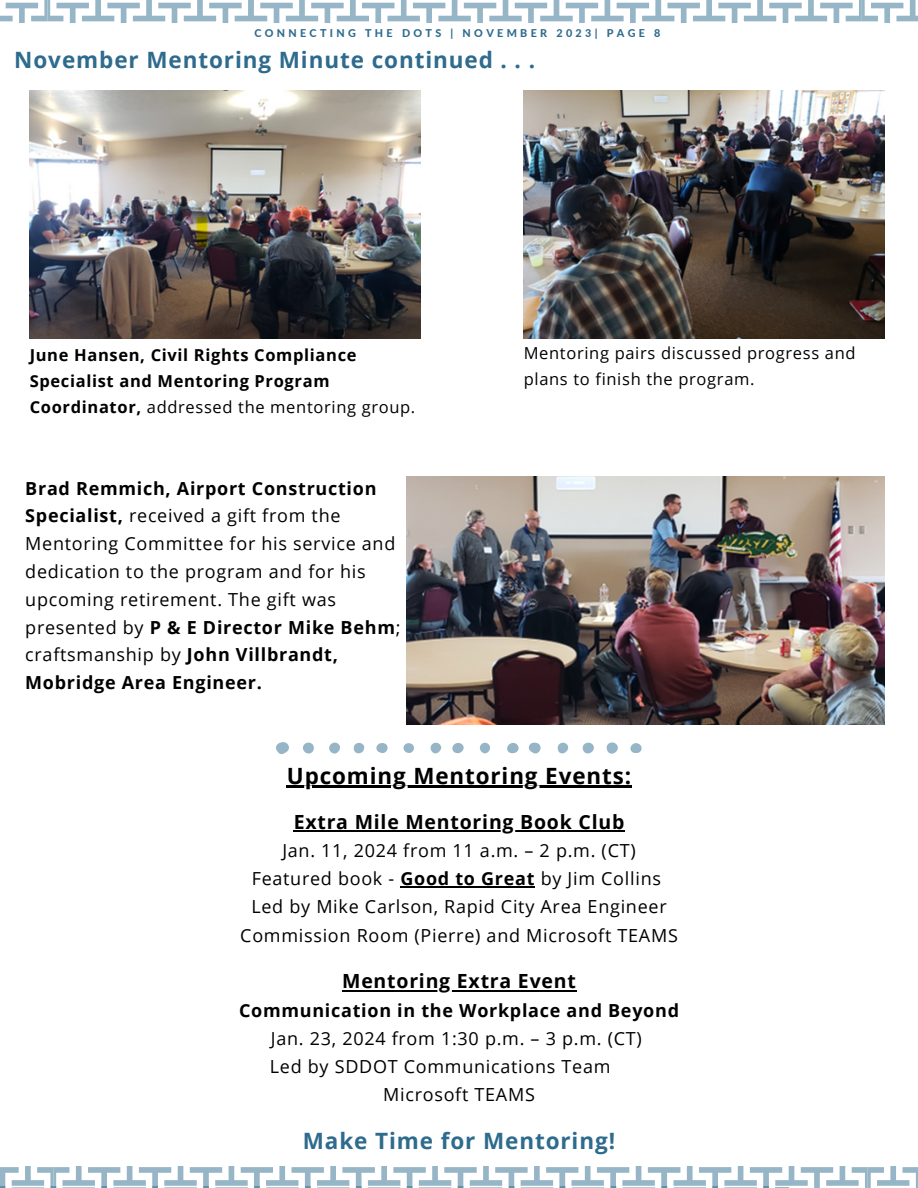
<style>
.page{position:relative;width:918px;height:1188px;background:#fff}
.page>*{position:absolute;margin:0;border:0;box-sizing:border-box;transform-origin:0 0}
.t1{font:700 22.5px "Open Sans";letter-spacing:.04em;color:#2e6b8d}
.t2{font:700 22.35px "Open Sans";letter-spacing:.04em;color:#000}
.t3{font:700 19.5px "Open Sans";letter-spacing:.04em;color:#000}
.t4{font:18px/27.8px "Open Sans";letter-spacing:.04em;color:#000}
.t5{font:700 18px "Open Sans";letter-spacing:.04em;color:#000}
.t6{font:700 16.5px/25.8px "Open Sans";letter-spacing:.04em;color:#000}
.t7{font:16.5px/25.8px "Open Sans";letter-spacing:.04em;color:#000}
.t8{font:800 10.8px "Lato";letter-spacing:.31em;color:#2e6b8d}
.s1{font-weight:400}
.s2{font-weight:700}
</style>
<div class="page">
<svg style="left:0;top:0;width:918px;height:22px"></svg>
<svg style="left:0;top:1166px;width:918px;height:22px"></svg>
<img style="left:30px;top:90px;width:390px;height:249px">
<img style="left:524px;top:90px;width:360px;height:249px">
<img style="left:407px;top:477px;width:478px;height:247px">
<hr style="left:287px;top:786px;width:345px;height:2px;background:#000">
<hr style="left:294px;top:830px;width:331px;height:2px;background:#000">
<hr style="left:400px;top:887px;width:135px;height:1px;background:#000">
<hr style="left:342px;top:990px;width:235px;height:1px;background:#000">
<svg style="left:276px;top:742px;width:13px;height:12px"></svg>
<svg style="left:529px;top:743px;width:12px;height:10px"></svg>
<svg style="left:607px;top:742px;width:11px;height:12px"></svg>
<div style="left:583px;top:743px;width:11px;height:10px;background:#96b5c6;border-radius:50%"></div>
<div style="left:303px;top:743px;width:11px;height:11px;background:#96b5c6;border-radius:50%"></div>
<svg style="left:507px;top:743px;width:12px;height:11px"></svg>
<div style="left:329px;top:743px;width:11px;height:11px;background:#96b5c6;border-radius:50%"></div>
<div style="left:452px;top:743px;width:12px;height:10px;background:#96b5c6;border-radius:50%"></div>
<svg style="left:376px;top:743px;width:12px;height:10px"></svg>
<div style="left:558px;top:743px;width:10px;height:10px;background:#96b5c6;border-radius:5px"></div>
<svg style="left:630px;top:743px;width:12px;height:10px"></svg>
<div style="left:431px;top:743px;width:10px;height:10px;background:#96b5c6;border-radius:50%"></div>
<div style="left:354px;top:743px;width:10px;height:10px;background:#96b5c6;border-radius:5px"></div>
<svg style="left:480px;top:743px;width:10px;height:10px"></svg>
<div style="left:403px;top:743px;width:11px;height:10px;background:#96b5c6;border-radius:50%"></div>
<p class="t8" style="left:254px;top:26px;width:408px">CONNECTING THE DOTS | NOVEMBER 2023| PAGE 8</p>
<p class="t1" style="left:14px;top:44px;width:522px">November Mentoring Minute continued . . .</p>
<p class="t6" style="left:30px;top:342px;width:387px">June Hansen, Civil Rights Compliance<br>Specialist and Mentoring Program<br>Coordinator, <span class="s1">addressed the mentoring group.</span></p>
<p class="t4" style="left:25px;top:474px;width:377px"><span class="s2">Brad Remmich, Airport Construction Specialist,</span> received a gift from the Mentoring Committee for his service and dedication to the program and for his upcoming retirement. The gift was presented by <span class="s2">P &amp; E Director Mike Behm</span>; craftsmanship by <span class="s2">John Villbrandt, Mobridge Area Engineer.</span></p>
<p class="t7" style="left:524px;top:340px;width:333px">Mentoring pairs discussed progress and plans to finish the program.</p>
<p class="t2" style="left:287px;top:760px;width:346px">Upcoming Mentoring Events:</p>
<p class="t3" style="left:294px;top:808px;width:332px">Extra Mile Mentoring Book Club</p>
<p class="t4" style="left:282px;top:836px;width:355px">Jan. 11, 2024 from 11 a.m. – 2 p.m. (CT)</p>
<p class="t4" style="left:252px;top:864px;width:411px">Featured book - <span class="s2">Good to Great</span> by Jim Collins</p>
<p class="t4" style="left:251px;top:893px;width:417px">Led by Mike Carlson, Rapid City Area Engineer</p>
<p class="t4" style="left:240px;top:921px;width:439px">Commission Room (Pierre) and Microsoft TEAMS</p>
<p class="t3" style="left:342px;top:968px;width:235px">Mentoring Extra Event</p>
<p class="t5" style="left:239px;top:997px;width:441px">Communication in the Workplace and Beyond</p>
<p class="t4" style="left:271px;top:1024px;width:372px">Jan. 23, 2024 from 1:30 p.m. – 3 p.m. (CT)</p>
<p class="t4" style="left:270px;top:1052px;width:342px">Led by SDDOT Communications Team</p>
<p class="t4" style="left:383px;top:1081px;width:153px">Microsoft TEAMS</p>
<p class="t1" style="left:303px;top:1125px;width:314px">Make Time for Mentoring!</p>
</div>
